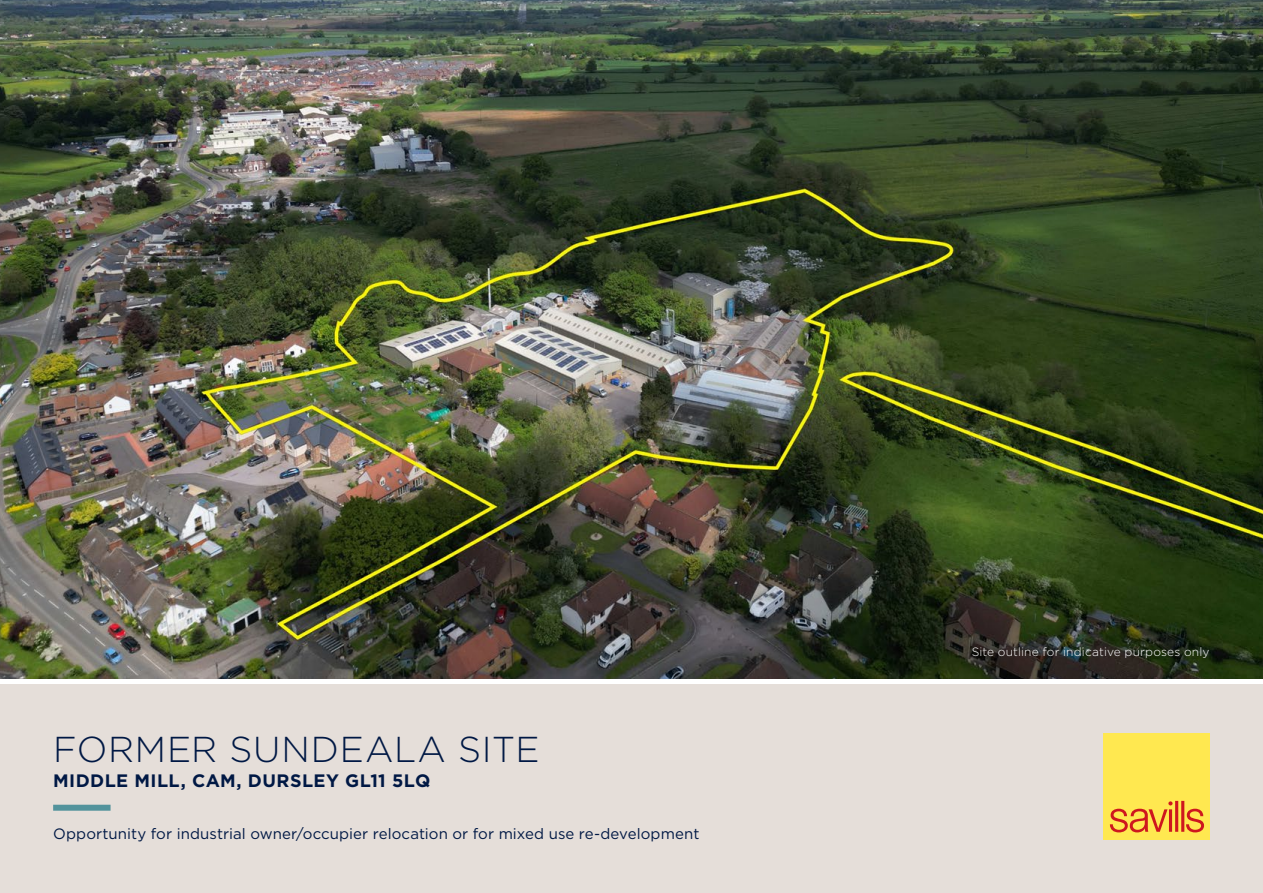
<style>
.page{position:relative;width:1263px;height:893px;background:#fff}
.page>*{position:absolute;margin:0;border:0;box-sizing:border-box;transform-origin:0 0}
.t1{font:300 36px "Gotham";letter-spacing:.02em;color:#001844}
.t2{font:700 18px "Gotham";letter-spacing:.025em;color:#001844}
.t3{font:15px "Gotham";letter-spacing:.005em;color:#001844}
.t4{font:300 12px "Gotham";letter-spacing:.01em;color:#fff}
</style>
<div class="page">
<div style="left:0;top:685px;width:1263px;height:208px;background:#e5ded9"></div>
<div style="left:1103px;top:733px;width:107px;height:106px;background:#ffe850"></div>
<svg style="left:1110px;top:801px;width:94px;height:31px"></svg>
<div style="left:53px;top:805px;width:58px;height:6px;background:#53939c"></div>
<img style="left:0;top:0;width:1263px;height:678px">
<h1 class="t1" style="left:53px;top:726px;width:488px">FORMER SUNDEALA SITE</h1>
<p class="t2" style="left:53px;top:769px;width:379px">MIDDLE MILL, CAM, DURSLEY GL11 5LQ</p>
<p class="t3" style="left:53px;top:824px;width:648px">Opportunity for industrial owner/occupier relocation or for mixed use re-development</p>
<p class="t4" style="left:972px;top:645px;width:239px">Site outline for indicative purposes only</p>
</div>
